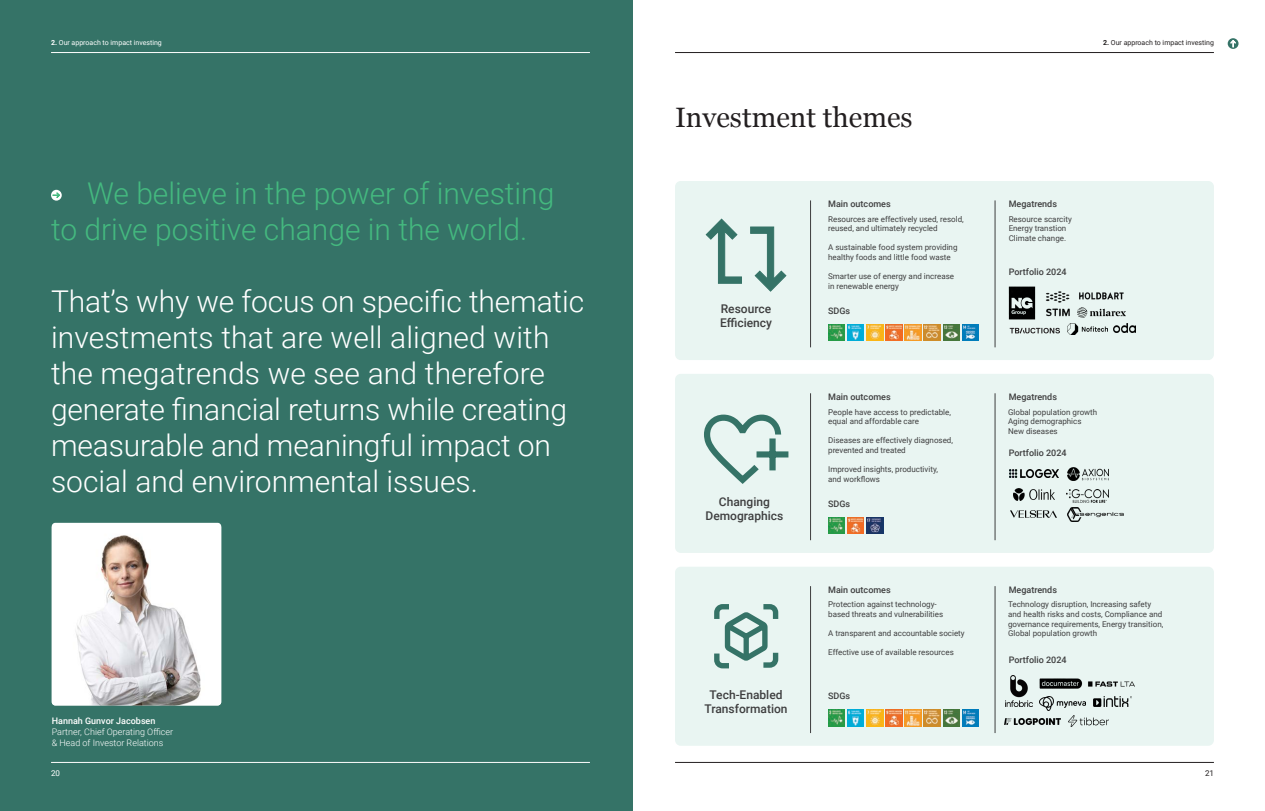
<style>
.page{position:relative;width:1265px;height:811px;background:#fff}
.page>*{position:absolute;margin:0;border:0;box-sizing:border-box;transform-origin:0 0}
.Bodytext_1{font:300 30px/36px "Roboto";letter-spacing:-.005em;color:#fff}
.Bodytext_1-2{font:300 30px/36px "Roboto";color:#44b97f}
.t1{font:28px "Georgia";color:#231f20}
.t2{font:500 12px/14.4px "Roboto";color:#3e3e3f;text-align:center}
.Heading_2_-_brødtekst{font:500 9px "Roboto";color:#3e3e3f}
.Heading_2_-_brødtekst-2{font:300 9px/10.8px "Roboto";color:#fff}
.Heading_2_-_brødtekst-3{font:500 9px "Roboto";color:#fff}
.Heading_2_-_brødtekst-4{font:8px/9.6px "Roboto";color:#3e3e3f}
.t3{font:8px "Roboto";color:#fff}
.t4{font:8px "Roboto";color:#231f20}
.t5{font:7px "Roboto";color:#fff}
.t6{font:7px "Roboto";color:#231f20}
.s1{font-weight:700}
</style>
<div class="page">
<div style="left:675px;top:181px;width:538px;height:179px;background:#e9f5f2;border-radius:6px"></div>
<div style="left:675px;top:374px;width:538px;height:179px;background:#e9f5f2;border-radius:6px"></div>
<div style="left:675px;top:567px;width:538px;height:179px;background:#e9f5f2;border-radius:6px"></div>
<div style="left:0;top:0;width:632px;height:811px;background:#357367"></div>
<hr style="left:810px;top:200px;width:1px;height:147px;background:#3e3e3f">
<hr style="left:810px;top:393px;width:1px;height:147px;background:#3e3e3f">
<hr style="left:810px;top:586px;width:1px;height:147px;background:#3e3e3f">
<hr style="left:994px;top:200px;width:1px;height:147px;background:#3e3e3f">
<hr style="left:994px;top:393px;width:1px;height:147px;background:#3e3e3f">
<hr style="left:994px;top:586px;width:1px;height:147px;background:#3e3e3f">
<svg style="left:704px;top:414px;width:85px;height:70px"></svg>
<svg style="left:705px;top:218px;width:82px;height:74px"></svg>
<img style="left:828px;top:324px;width:16px;height:17px">
<img style="left:828px;top:710px;width:16px;height:16px">
<img style="left:866px;top:324px;width:16px;height:17px">
<img style="left:866px;top:710px;width:16px;height:16px">
<img style="left:923px;top:324px;width:17px;height:17px">
<img style="left:923px;top:710px;width:17px;height:16px">
<img style="left:962px;top:324px;width:16px;height:17px">
<img style="left:962px;top:710px;width:16px;height:16px">
<img style="left:847px;top:324px;width:16px;height:17px">
<img style="left:847px;top:710px;width:16px;height:16px">
<img style="left:904px;top:324px;width:17px;height:17px">
<img style="left:904px;top:710px;width:17px;height:16px">
<img style="left:885px;top:324px;width:17px;height:17px">
<img style="left:885px;top:710px;width:17px;height:16px">
<img style="left:943px;top:324px;width:16px;height:17px">
<img style="left:943px;top:710px;width:16px;height:16px">
<img style="left:828px;top:517px;width:16px;height:16px">
<img style="left:866px;top:517px;width:16px;height:16px">
<img style="left:847px;top:517px;width:16px;height:16px">
<svg style="left:714px;top:604px;width:65px;height:65px"></svg>
<img style="left:52px;top:526px;width:169px;height:179px">
<div style="left:51px;top:190px;width:11px;height:11px;background:#fff;border-radius:50%"></div>
<svg style="left:52px;top:192px;width:8px;height:6px"></svg>
<img style="left:1079px;top:307px;width:46px;height:10px">
<img style="left:1008px;top:287px;width:27px;height:33px">
<img style="left:1079px;top:292px;width:45px;height:8px">
<img style="left:1113px;top:323px;width:22px;height:9px">
<img style="left:1067px;top:324px;width:39px;height:11px">
<img style="left:1009px;top:469px;width:49px;height:8px">
<img style="left:1067px;top:467px;width:40px;height:13px">
<img style="left:1066px;top:489px;width:42px;height:13px">
<img style="left:1067px;top:507px;width:56px;height:14px">
<img style="left:1013px;top:489px;width:41px;height:11px">
<img style="left:1010px;top:510px;width:46px;height:8px">
<img style="left:1005px;top:675px;width:27px;height:31px">
<img style="left:1039px;top:678px;width:44px;height:11px">
<img style="left:1068px;top:715px;width:40px;height:12px">
<img style="left:1093px;top:697px;width:38px;height:9px">
<img style="left:1039px;top:696px;width:46px;height:14px">
<img style="left:1004px;top:718px;width:56px;height:7px">
<svg style="left:1009px;top:328px;width:50px;height:5px"></svg>
<img style="left:1045px;top:291px;width:34px;height:26px">
<img style="left:1088px;top:681px;width:47px;height:6px">
<svg style="left:1227px;top:38px;width:11px;height:11px"></svg>
<svg style="left:1230px;top:40px;width:5px;height:8px"></svg>
<hr style="left:675px;top:762px;width:538px;height:1px;background:#231f20">
<hr style="left:51px;top:762px;width:539px;height:1px;background:#fff">
<hr style="left:51px;top:52px;width:539px;height:1px;background:#fff">
<hr style="left:675px;top:52px;width:538px;height:1px;background:#231f20">
<p class="t5" style="left:51px;top:38px;width:112px"><span class="s1">2.</span> Our approach to impact investing</p>
<p class="t6" style="left:1102px;top:38px;width:112px"><span class="s1">2.</span> Our approach to impact investing</p>
<p class="Bodytext_1-2" style="left:51px;top:174px;width:505px;text-indent:36px">We believe in the power of investing to drive positive change in the world.</p>
<p class="Bodytext_1" style="left:51px;top:282px;width:534px">That’s why we focus on specific thematic investments that are well aligned with the megatrends we see and therefore generate financial returns while creating measurable and meaningful impact on social and environmental issues.</p>
<p class="t1" style="left:675px;top:97px;width:239px">Investment themes</p>
<p class="Heading_2_-_brødtekst" style="left:828px;top:198px;width:64px">Main outcomes</p>
<p class="Heading_2_-_brødtekst-4" style="left:828px;top:214px;width:137px">Resources are effectively used, resold, reused, and ultimately recycled</p>
<p class="Heading_2_-_brødtekst-4" style="left:828px;top:242px;width:131px">A sustainable food system providing healthy foods and little food waste</p>
<p class="Heading_2_-_brødtekst-4" style="left:828px;top:271px;width:127px">Smarter use of energy and increase in renewable energy</p>
<p class="t2" style="left:720px;top:301px;width:54px;text-align:left">Resource<br>Efficiency</p>
<p class="Heading_2_-_brødtekst" style="left:828px;top:304px;width:24px">SDGs</p>
<p class="Heading_2_-_brødtekst" style="left:828px;top:390px;width:64px">Main outcomes</p>
<p class="Heading_2_-_brødtekst-4" style="left:828px;top:406px;width:124px">People have access to predictable, equal and affordable care</p>
<p class="Heading_2_-_brødtekst-4" style="left:828px;top:435px;width:126px">Diseases are effectively diagnosed, prevented and treated</p>
<p class="Heading_2_-_brødtekst-4" style="left:828px;top:464px;width:111px">Improved insights, productivity, and workflows</p>
<p class="t2" style="left:705px;top:494px;width:79px">Changing<br>Demographics</p>
<p class="Heading_2_-_brødtekst" style="left:828px;top:497px;width:24px">SDGs</p>
<p class="Heading_2_-_brødtekst" style="left:828px;top:583px;width:64px">Main outcomes</p>
<p class="Heading_2_-_brødtekst-4" style="left:828px;top:599px;width:116px">Protection against technology&shy;based threats and vulnerabilities</p>
<p class="Heading_2_-_brødtekst-4" style="left:828px;top:628px;width:138px">A transparent and accountable society</p>
<p class="Heading_2_-_brødtekst-4" style="left:828px;top:647px;width:127px">Effective use of available resources</p>
<p class="t2" style="left:704px;top:686px;width:85px">Tech-Enabled<br>Transformation</p>
<p class="Heading_2_-_brødtekst" style="left:828px;top:690px;width:24px">SDGs</p>
<p class="Heading_2_-_brødtekst" style="left:1008px;top:198px;width:50px">Megatrends</p>
<p class="Heading_2_-_brødtekst-4" style="left:1008px;top:214px;width:65px">Resource scarcity</p>
<p class="Heading_2_-_brødtekst-4" style="left:1008px;top:223px;width:59px">Energy transtion</p>
<p class="Heading_2_-_brødtekst-4" style="left:1008px;top:233px;width:59px">Climate change.</p>
<p class="Heading_2_-_brødtekst" style="left:1008px;top:266px;width:59px">Portfolio 2024</p>
<p class="Heading_2_-_brødtekst" style="left:1008px;top:390px;width:50px">Megatrends</p>
<p class="Heading_2_-_brødtekst-4" style="left:1008px;top:406px;width:91px">Global population growth<br>Aging demographics</p>
<p class="Heading_2_-_brødtekst-4" style="left:1008px;top:426px;width:51px">New diseases</p>
<p class="Heading_2_-_brødtekst" style="left:1008px;top:446px;width:59px">Portfolio 2024</p>
<p class="Heading_2_-_brødtekst" style="left:1008px;top:583px;width:50px">Megatrends</p>
<p class="Heading_2_-_brødtekst-4" style="left:1008px;top:599px;width:157px">Technology disruption, Increasing safety and health risks and costs, Compliance and governance requirements, Energy transition, Global population growth</p>
<p class="Heading_2_-_brødtekst" style="left:1008px;top:653px;width:59px">Portfolio 2024</p>
<p class="Heading_2_-_brødtekst-3" style="left:52px;top:714px;width:105px">Hannah Gunvor Jacobsen</p>
<p class="Heading_2_-_brødtekst-2" style="left:52px;top:726px;width:123px">Partner, Chief Operating Officer &amp; Head of Investor Relations</p>
<p class="t3" style="left:51px;top:767px;width:10px">20</p>
<p class="t4" style="left:1204px;top:767px;width:10px">21</p>
</div>
